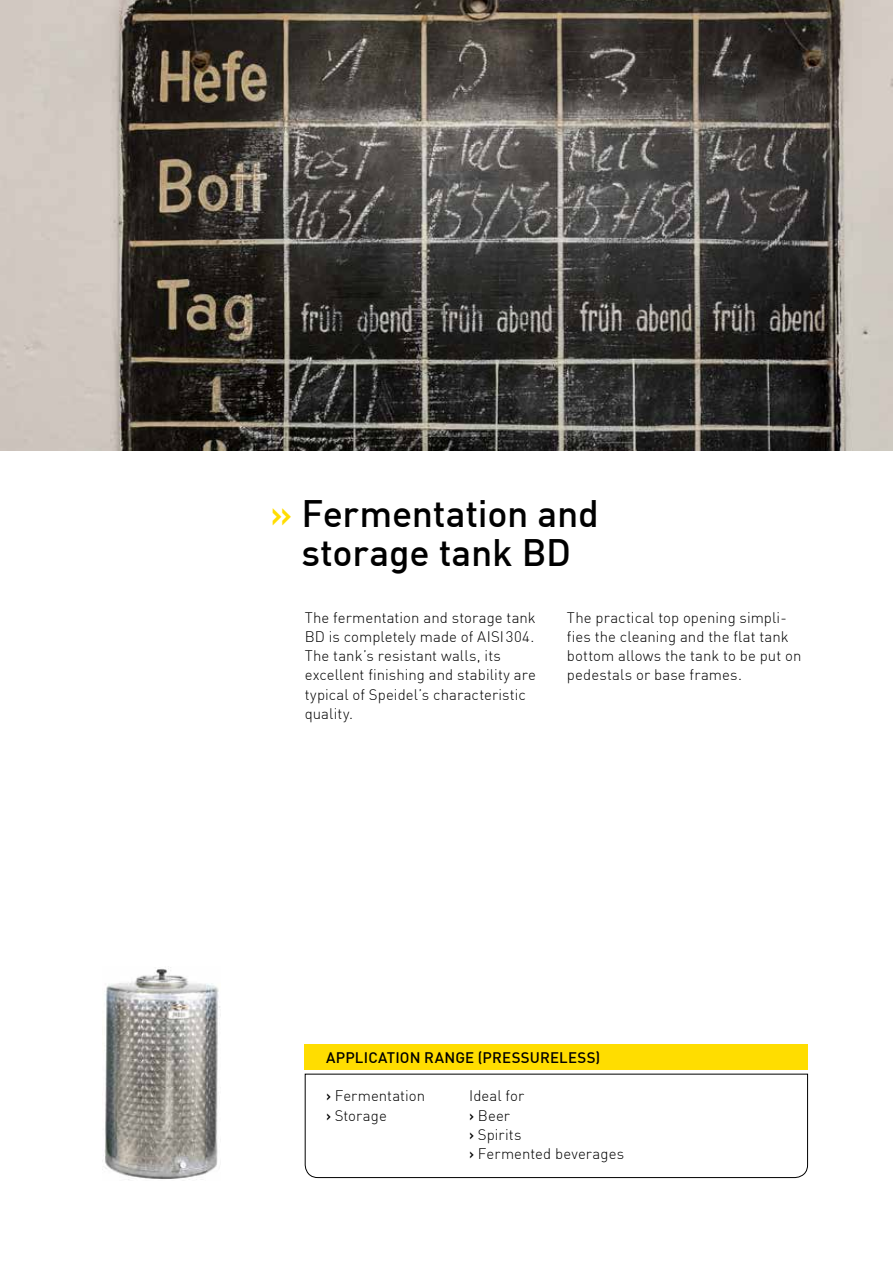
<style>
.page{position:relative;width:893px;height:1263px;background:#fff}
.page>*{position:absolute;margin:0;border:0;box-sizing:border-box;transform-origin:0 0}
.t1{font:500 37.5px/38.2px "DIN";letter-spacing:-.01em;color:#000;text-align:center}
.t2{font:300 15px/19.2px "DIN";letter-spacing:.005em;color:#000}
.t3{font:500 15px "DIN";letter-spacing:.01em;color:#000}
.s1{color:#fd0}
.s2{font-weight:500}
</style>
<div class="page">
<img style="left:102px;top:967px;width:119px;height:213px">
<div style="left:305px;top:1044px;width:503px;height:25px;background:#fd0"></div>
<svg style="left:304px;top:1073px;width:504px;height:105px"></svg>
<img style="left:0;top:0;width:893px;height:451px">
<h1 class="t1" style="left:270px;top:493px;width:330px"><span class="s1">»</span> Fermentation and storage tank BD</h1>
<p class="t2" style="left:567px;top:608px;width:236px">The practical top opening simpli&shy;fies the cleaning and the flat tank bottom allows the tank to be put on pedestals or base frames.</p>
<p class="t2" style="left:305px;top:608px;width:233px">The fermentation and storage tank<br>BD is completely made of AISI304.<br>The tank’s resistant walls, its excellent finishing and stability are typical of Speidel’s characteristic quality.</p>
<p class="t3" style="left:326px;top:1048px;width:276px">APPLICATION RANGE (PRESSURELESS)</p>
<p class="t2" style="left:326px;top:1086px;width:101px"><span class="s2">›</span> Fermentation <span class="s2">›</span> Storage</p>
<p class="t2" style="left:469px;top:1086px;width:157px">Ideal for<br><span class="s2">›</span> Beer<br><span class="s2">›</span> Spirits<br><span class="s2">›</span> Fermented beverages</p>
</div>
